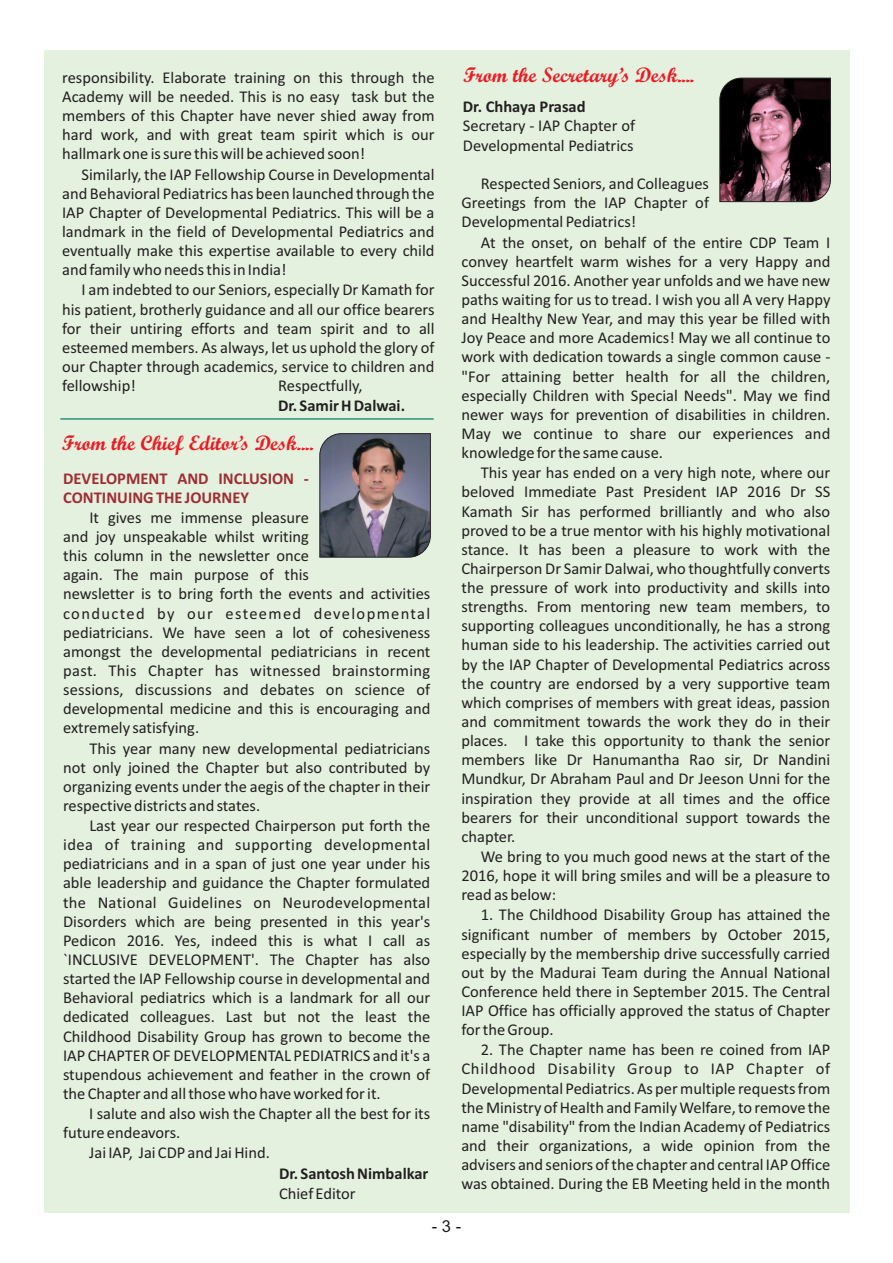
<style>
.page{position:relative;width:893px;height:1263px;background:#fff}
.page>*{position:absolute;margin:0;border:0;box-sizing:border-box;transform-origin:0 0}
.t1{font:21px "Script MT Bold";color:#ed1c24}
.t2{font:16.5px/19.2px "Calibri";color:#231f20;text-align:justify}
.t3{font:700 16.5px "Calibri";color:#231f20}
.t4{font:700 16.5px/19.2px "Calibri";color:#9e2d33}
.t5{font:16.5px "Arial";color:#231f20}
</style>
<div class="page">
<div style="left:43px;top:50px;width:806px;height:1163px;background:#e4f1df"></div>
<svg style="left:319px;top:433px;width:112px;height:124px;background:#6e6974"></svg>
<svg style="left:719px;top:78px;width:112px;height:124px;background:#432e34"></svg>
<hr style="left:60px;top:418px;width:374px;height:2px;background:#4ea392">
<p class="t2" style="left:62px;top:69px;width:374px">responsibility. Elaborate training on this through the Academy will be needed. This is no easy task but the members of this Chapter have never shied away from hard work, and with great team spirit which is our hallmark one is sure this will be achieved soon!</p>
<p class="t2" style="left:62px;top:166px;width:374px;text-indent:19px">Similarly, the IAP Fellowship Course in Developmental and Behavioral Pediatrics has been launched through the IAP Chapter of Developmental Pediatrics. This will be a landmark in the field of Developmental Pediatrics and eventually make this expertise available to every child and family who needs this in India!</p>
<p class="t2" style="left:62px;top:282px;width:374px;text-indent:19px">I am indebted to our Seniors, especially Dr Kamath for his patient, brotherly guidance and all our office bearers for their untiring efforts and team spirit and to all esteemed members. As always, let us uphold the glory of our Chapter through academics, service to children and fellowship!</p>
<p class="t2" style="left:278px;top:377px;width:86px">Respectfully,</p>
<p class="t3" style="left:278px;top:399px;width:128px">Dr. Samir H Dalwai.</p>
<p class="t1" style="left:62px;top:435px;width:253px">From the Chief Editor’s Desk....</p>
<p class="t4" style="left:63px;top:470px;width:247px">DEVELOPMENT AND INCLUSION -<br>CONTINUING THE JOURNEY</p>
<p class="t2" style="left:63px;top:509px;width:369px;text-align:left;text-indent:26px">It gives me immense pleasure<br>and joy unspeakable whilst writing<br>this column in the newsletter once<br>again. The main purpose of this<br>newsletter is to bring forth the events and activities conducted by our esteemed developmental pediatricians. We have seen a lot of cohesiveness amongst the developmental pediatricians in recent past. This Chapter has witnessed brainstorming sessions, discussions and debates on science of developmental medicine and this is encouraging and extremely satisfying.</p>
<p class="t2" style="left:63px;top:740px;width:369px;text-indent:26px">This year many new developmental pediatricians not only joined the Chapter but also contributed by organizing events under the aegis of the chapter in their respective districts and states.</p>
<p class="t2" style="left:63px;top:817px;width:369px;text-indent:26px">Last year our respected Chairperson put forth the idea of training and supporting developmental pediatricians and in a span of just one year under his able leadership and guidance the Chapter formulated the National Guidelines on Neurodevelopmental Disorders which are being presented in this year's Pedicon 2016. Yes, indeed this is what I call as `INCLUSIVE DEVELOPMENT'. The Chapter has also started the IAP Fellowship course in developmental and Behavioral pediatrics which is a landmark for all our dedicated colleagues. Last but not the least the Childhood Disability Group has grown to become the IAP CHAPTER OF DEVELOPMENTAL PEDIATRICS and it's a stupendous achievement and feather in the crown of the Chapter and all those who have worked for it.</p>
<p class="t2" style="left:89px;top:1105px;width:342px">I salute and also wish the Chapter all the best for its</p>
<p class="t2" style="left:63px;top:1124px;width:119px">future endeavors.</p>
<p class="t2" style="left:89px;top:1145px;width:182px">Jai IAP, Jai CDP and Jai Hind.</p>
<p class="t3" style="left:279px;top:1166px;width:151px">Dr. Santosh Nimbalkar</p>
<p class="t2" style="left:279px;top:1185px;width:78px">Chief Editor</p>
<p class="t1" style="left:463px;top:67px;width:233px">From the Secretary’s Desk....</p>
<p class="t3" style="left:463px;top:100px;width:124px">Dr. Chhaya Prasad</p>
<p class="t2" style="left:463px;top:118px;width:174px">Secretary - IAP Chapter of<br>Developmental Pediatrics</p>
<p class="t2" style="left:462px;top:175px;width:249px;text-indent:19px">Respected Seniors, and Colleagues Greetings from the IAP Chapter of Developmental Pediatrics!</p>
<p class="t2" style="left:461px;top:234px;width:370px;text-indent:19px">At the onset, on behalf of the entire CDP Team I convey heartfelt warm wishes for a very Happy and Successful 2016. Another year unfolds and we have new paths waiting for us to tread. I wish you all A very Happy and Healthy New Year, and may this year be filled with Joy Peace and more Academics! May we all continue to work with dedication towards a single common cause - "For attaining better health for all the children, especially Children with Special Needs". May we find newer ways for prevention of disabilities in children.<br>May we continue to share our experiences and knowledge for the same cause.</p>
<p class="t2" style="left:461px;top:464px;width:370px;text-indent:19px">This year has ended on a very high note, where our beloved Immediate Past President IAP 2016 Dr SS Kamath Sir has performed brilliantly and who also proved to be a true mentor with his highly motivational stance. It has been a pleasure to work with the Chairperson Dr Samir Dalwai, who thoughtfully converts the pressure of work into productivity and skills into strengths. From mentoring new team members, to supporting colleagues unconditionally, he has a strong human side to his leadership. The activities carried out by the IAP Chapter of Developmental Pediatrics across the country are endorsed by a very supportive team which comprises of members with great ideas, passion and commitment towards the work they do in their places. I take this opportunity to thank the senior members like Dr Hanumantha Rao sir, Dr Nandini Mundkur, Dr Abraham Paul and Dr Jeeson Unni for the inspiration they provide at all times and the office bearers for their unconditional support towards the chapter.</p>
<p class="t2" style="left:461px;top:848px;width:370px;text-indent:19px">We bring to you much good news at the start of the 2016, hope it will bring smiles and will be a pleasure to read as below:</p>
<p class="t2" style="left:461px;top:907px;width:370px;text-indent:19px">1. The Childhood Disability Group has attained the significant number of members by October 2015, especially by the membership drive successfully carried out by the Madurai Team during the Annual National Conference held there in September 2015. The Central IAP Office has officially approved the status of Chapter for the Group.</p>
<p class="t2" style="left:461px;top:1041px;width:370px;text-indent:19px">2. The Chapter name has been re coined from IAP Childhood Disability Group to IAP Chapter of Developmental Pediatrics. As per multiple requests from the Ministry of Health and Family Welfare, to remove the name "disability" from the Indian Academy of Pediatrics and their organizations, a wide opinion from the advisers and seniors of the chapter and central IAP Office was obtained. During the EB Meeting held in the month</p>
<p class="t5" style="left:432px;top:1220px;width:31px">- 3 -</p>
</div>
